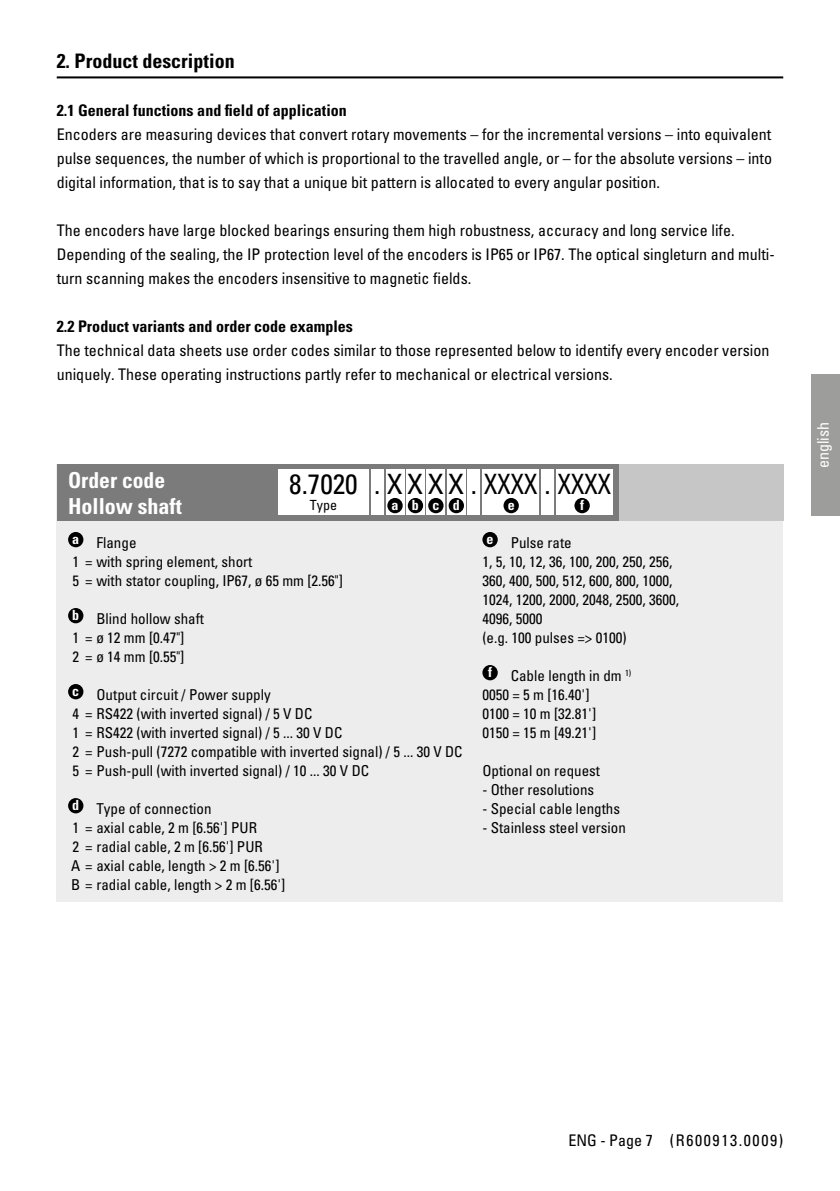
<style>
.page{position:relative;width:840px;height:1191px;background:#fff}
.page>*{position:absolute;margin:0;border:0;box-sizing:border-box;transform-origin:0 0}
.t1{font:condensed 28px "Univers";color:#000}
.t2{font:700 condensed 22px/26.4px "Univers";color:#fff}
.t3{font:700 condensed 20px "Univers LT Std";color:#000}
.t4{font:condensed 16px/24px "Univers LT Std";color:#000}
.t5{font:700 condensed 16px "Univers LT Std";color:#000}
.t6{font:condensed 16px "Univers LT Std";letter-spacing:.1em;color:#000}
.t7{font:condensed 16px "Univers LT Std";color:#fff}
.t8{font:condensed 15px/19px "Univers";color:#000}
.t9{font:italic condensed 15px "Univers";color:#000}
.t10{font:700 condensed 14px "Univers";color:#fff}
.t11{font:condensed 14px "Univers";color:#000}
.s1{font-style:italic}
</style>
<div class="page">
<div style="left:811px;top:374px;width:28px;height:142px;background:#9d9d9c"></div>
<hr style="left:57px;top:76px;width:725px;height:2px;background:#000">
<div style="left:57px;top:464px;width:725px;height:437px;background:#ededed"></div>
<div style="left:573px;top:464px;width:209px;height:56px;background:#c6c6c6"></div>
<div style="left:68px;top:532px;width:15px;height:15px;background:#000;border-radius:50%"></div>
<div style="left:68px;top:608px;width:15px;height:15px;background:#000;border-radius:50%"></div>
<div style="left:68px;top:684px;width:15px;height:15px;background:#000;border-radius:50%"></div>
<div style="left:68px;top:798px;width:15px;height:15px;background:#000;border-radius:50%"></div>
<div style="left:482px;top:532px;width:15px;height:15px;background:#000;border-radius:50%"></div>
<div style="left:482px;top:665px;width:15px;height:15px;background:#000;border-radius:50%"></div>
<div style="left:57px;top:464px;width:561px;height:56px;background:#7c7b7b"></div>
<div style="left:278px;top:469px;width:91px;height:46px;background:#fff"></div>
<div style="left:371px;top:469px;width:12px;height:46px;background:#fff"></div>
<div style="left:386px;top:469px;width:18px;height:46px;background:#fff"></div>
<div style="left:387px;top:498px;width:15px;height:15px;background:#000;border-radius:50%"></div>
<div style="left:406px;top:469px;width:18px;height:46px;background:#fff"></div>
<div style="left:407px;top:498px;width:16px;height:15px;background:#000;border-radius:50%"></div>
<div style="left:426px;top:469px;width:18px;height:46px;background:#fff"></div>
<div style="left:428px;top:498px;width:15px;height:15px;background:#000;border-radius:50%"></div>
<div style="left:447px;top:469px;width:18px;height:46px;background:#fff"></div>
<div style="left:448px;top:498px;width:15px;height:15px;background:#000;border-radius:50%"></div>
<div style="left:467px;top:469px;width:13px;height:46px;background:#fff"></div>
<div style="left:556px;top:469px;width:56px;height:46px;background:#fff"></div>
<div style="left:482px;top:469px;width:57px;height:46px;background:#fff"></div>
<div style="left:574px;top:498px;width:15px;height:15px;background:#000;border-radius:50%"></div>
<div style="left:503px;top:498px;width:15px;height:15px;background:#000;border-radius:50%"></div>
<div style="left:541px;top:469px;width:12px;height:46px;background:#fff"></div>
<p class="t3" style="left:57px;top:49px;width:179px">2. Product description</p>
<p class="t5" style="left:57px;top:100px;width:291px">2.1 General functions and field of application</p>
<p class="t4" style="left:57px;top:122px;width:716px;text-align:justify">Encoders are measuring devices that convert rotary movements – for the incremental versions – into equivalent pulse sequences, the number of which is proportional to the travelled angle, or – for the absolute versions – into digital information, that is to say that a unique bit pattern is allocated to every angular position.</p>
<p class="t4" style="left:57px;top:218px;width:719px">The encoders have large blocked bearings ensuring them high robustness, accuracy and long service life.<br>Depending of the sealing, the IP protection level of the encoders is IP65 or IP67. The optical singleturn and multi&shy;turn scanning makes the encoders insensitive to magnetic fields.</p>
<p class="t5" style="left:57px;top:316px;width:297px">2.2 Product variants and order code examples</p>
<p class="t4" style="left:57px;top:338px;width:713px">The technical data sheets use order codes similar to those represented below to identify every encoder version uniquely. These operating instructions partly refer to mechanical or electrical versions.</p>
<h2 class="t2" style="left:68px;top:466px;width:115px">Order code<br>Hollow shaft</h2>
<h1 class="t1" style="left:289px;top:466px;width:70px">8.7020</h1>
<p class="t11" style="left:310px;top:496px;width:29px">Type</p>
<h1 class="t1" style="left:374px;top:466px;width:238px">. X X X X . XXXX XXXX</h1>
<p class="t10" style="left:391px;top:496px;width:8px">a</p>
<p class="t10" style="left:411px;top:496px;width:8px">b</p>
<p class="t10" style="left:432px;top:496px;width:8px">c</p>
<p class="t10" style="left:452px;top:496px;width:8px">d</p>
<p class="t10" style="left:507px;top:496px;width:8px">e</p>
<p class="t10" style="left:580px;top:496px;width:5px">f</p>
<h1 class="t1" style="left:544px;top:466px;width:8px">.</h1>
<p class="t8" style="left:72px;top:532px;width:272px"><sup>a</sup> <span class="s1">Flange<br></span>1 = with spring element, short<br>5 = with stator coupling, IP67, ø 65 mm [2.56"]</p>
<p class="t8" style="left:72px;top:608px;width:133px"><sup>b</sup> <span class="s1">Blind hollow shaft<br></span>1 = ø 12 mm [0.47"]<br>2 = ø 14 mm [0.55"]</p>
<p class="t8" style="left:72px;top:684px;width:391px"><sup>c</sup> <span class="s1">Output circuit / Power supply<br></span>4 = RS422 (with inverted signal) / 5 V DC<br>1 = RS422 (with inverted signal) / 5 ... 30 V DC<br>2 = Push-pull (7272 compatible with inverted signal) / 5 ... 30 V DC 5 = Push-pull (with inverted signal) / 10 ... 30 V DC</p>
<p class="t8" style="left:71px;top:798px;width:215px"><sup>d</sup> <span class="s1">Type of connection<br></span>1 = axial cable, 2 m [6.56'] PUR<br>2 = radial cable, 2 m [6.56'] PUR<br>A = axial cable, length &gt; 2 m [6.56']<br>B = radial cable, length &gt; 2 m [6.56']</p>
<p class="t8" style="left:482px;top:532px;width:198px"><sup>e</sup> <span class="s1">Pulse rate<br></span>1, 5, 10, 12, 36, 100, 200, 250, 256,<br>360, 400, 500, 512, 600, 800, 1000,<br>1024, 1200, 2000, 2048, 2500, 3600,<br>4096, 5000<br>(e.g. 100 pulses =&gt; 0100)</p>
<p class="t8" style="left:482px;top:665px;width:150px;text-indent:6px"><sup>f</sup> <span class="s1">Cable length in dm</span> <sup>1)<br></sup>0050 = 5 m [16.40']<br>0100 = 10 m [32.81']<br>0150 = 15 m [49.21']</p>
<p class="t9" style="left:482px;top:761px;width:119px">Optional on request</p>
<p class="t8" style="left:482px;top:779px;width:113px">- Other resolutions</p>
<p class="t8" style="left:482px;top:798px;width:139px">- Special cable lengths</p>
<p class="t8" style="left:482px;top:817px;width:145px">- Stainless steel version</p>
<p class="t7" style="left:812px;top:468px;width:48px;rotate:-90deg">english</p>
<p class="t6" style="left:568px;top:1130px;width:216px">ENG - Page 7 (R600913.0009)</p>
</div>
